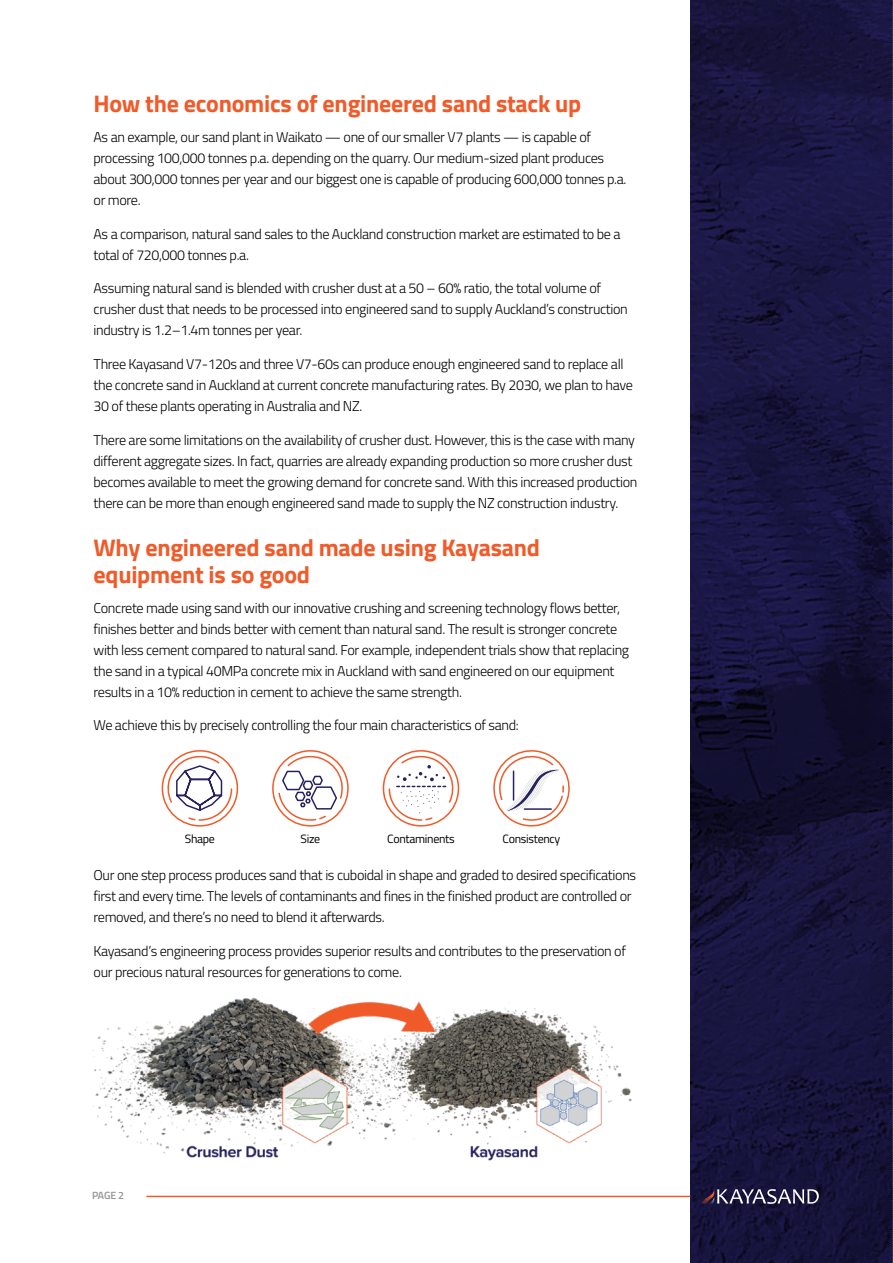
<style>
.page{position:relative;width:893px;height:1263px;background:#fff}
.page>*{position:absolute;margin:0;border:0;box-sizing:border-box;transform-origin:0 0}
.Header_24pt_Lft_orange{font:700 24px/27px "Titillium Web";letter-spacing:-.01em;color:#f15a29}
.Body_Text{font:300 14.25px/21px "Titillium Web";letter-spacing:-.025em;color:#000}
.Table_Text_centred{font:12px "Titillium Web";letter-spacing:-.025em;color:#000}
.t1{font:600 10.5px "Titillium Web";color:#939598}
</style>
<div class="page">
<img style="left:93px;top:997px;width:539px;height:164px">
<svg style="left:382px;top:750px;width:78px;height:77px"></svg>
<svg style="left:493px;top:750px;width:77px;height:77px"></svg>
<hr style="left:524px;top:808px;width:27px;height:2px;background:#262262">
<svg style="left:161px;top:750px;width:78px;height:77px"></svg>
<svg style="left:272px;top:750px;width:77px;height:77px"></svg>
<svg style="left:690px;top:0;width:202px;height:1263px;background:#17143c"></svg>
<svg style="left:701px;top:1189px;width:118px;height:15px;background:#57536e"></svg>
<hr style="left:146px;top:1196px;width:544px;height:1px;background:#f15a29">
<svg style="left:892px;top:0;width:1px;height:1263px"></svg>
<p class="Header_24pt_Lft_orange" style="left:94px;top:89px;width:489px">How the economics of engineered sand stack up</p>
<p class="Body_Text" style="left:94px;top:126px;width:534px">As an example, our sand plant in Waikato — one of our smaller V7 plants — is capable of processing 100,000 tonnes p.a. depending on the quarry. Our medium-sized plant produces about 300,000 tonnes per year and our biggest one is capable of producing 600,000 tonnes p.a. or more.</p>
<p class="Body_Text" style="left:94px;top:222px;width:529px">As a comparison, natural sand sales to the Auckland construction market are estimated to be a total of 720,000 tonnes p.a.</p>
<p class="Body_Text" style="left:94px;top:277px;width:536px">Assuming natural sand is blended with crusher dust at a 50 – 60% ratio, the total volume of crusher dust that needs to be processed into engineered sand to supply Auckland’s construction industry is 1.2–1.4m tonnes per year.</p>
<p class="Body_Text" style="left:94px;top:353px;width:541px">Three Kayasand V7-120s and three V7-60s can produce enough engineered sand to replace all the concrete sand in Auckland at current concrete manufacturing rates. By 2030, we plan to have<br>30 of these plants operating in Australia and NZ.</p>
<p class="Body_Text" style="left:94px;top:429px;width:545px">There are some limitations on the availability of crusher dust. However, this is the case with many different aggregate sizes. In fact, quarries are already expanding production so more crusher dust becomes available to meet the growing demand for concrete sand. With this increased production there can be more than enough engineered sand made to supply the NZ construction industry.</p>
<p class="Header_24pt_Lft_orange" style="left:94px;top:533px;width:448px">Why engineered sand made using Kayasand equipment is so good</p>
<p class="Body_Text" style="left:94px;top:596px;width:537px">Concrete made using sand with our innovative crushing and screening technology flows better, finishes better and binds better with cement than natural sand. The result is stronger concrete with less cement compared to natural sand. For example, independent trials show that replacing the sand in a typical 40MPa concrete mix in Auckland with sand engineered on our equipment results in a 10% reduction in cement to achieve the same strength.</p>
<p class="Body_Text" style="left:94px;top:714px;width:427px">We achieve this by precisely controlling the four main characteristics of sand:</p>
<p class="Table_Text_centred" style="left:185px;top:830px;width:32px">Shape</p>
<p class="Table_Text_centred" style="left:301px;top:830px;width:21px">Size</p>
<p class="Table_Text_centred" style="left:387px;top:830px;width:69px">Contaminents</p>
<p class="Table_Text_centred" style="left:503px;top:830px;width:59px">Consistency</p>
<p class="Body_Text" style="left:94px;top:864px;width:544px">Our one step process produces sand that is cuboidal in shape and graded to desired specifications first and every time. The levels of contaminants and fines in the finished product are controlled or removed, and there’s no need to blend it afterwards.</p>
<p class="Body_Text" style="left:94px;top:940px;width:534px">Kayasand’s engineering process provides superior results and contributes to the preservation of our precious natural resources for generations to come.</p>
<p class="t1" style="left:92px;top:1187px;width:33px">PAGE 2</p>
</div>
